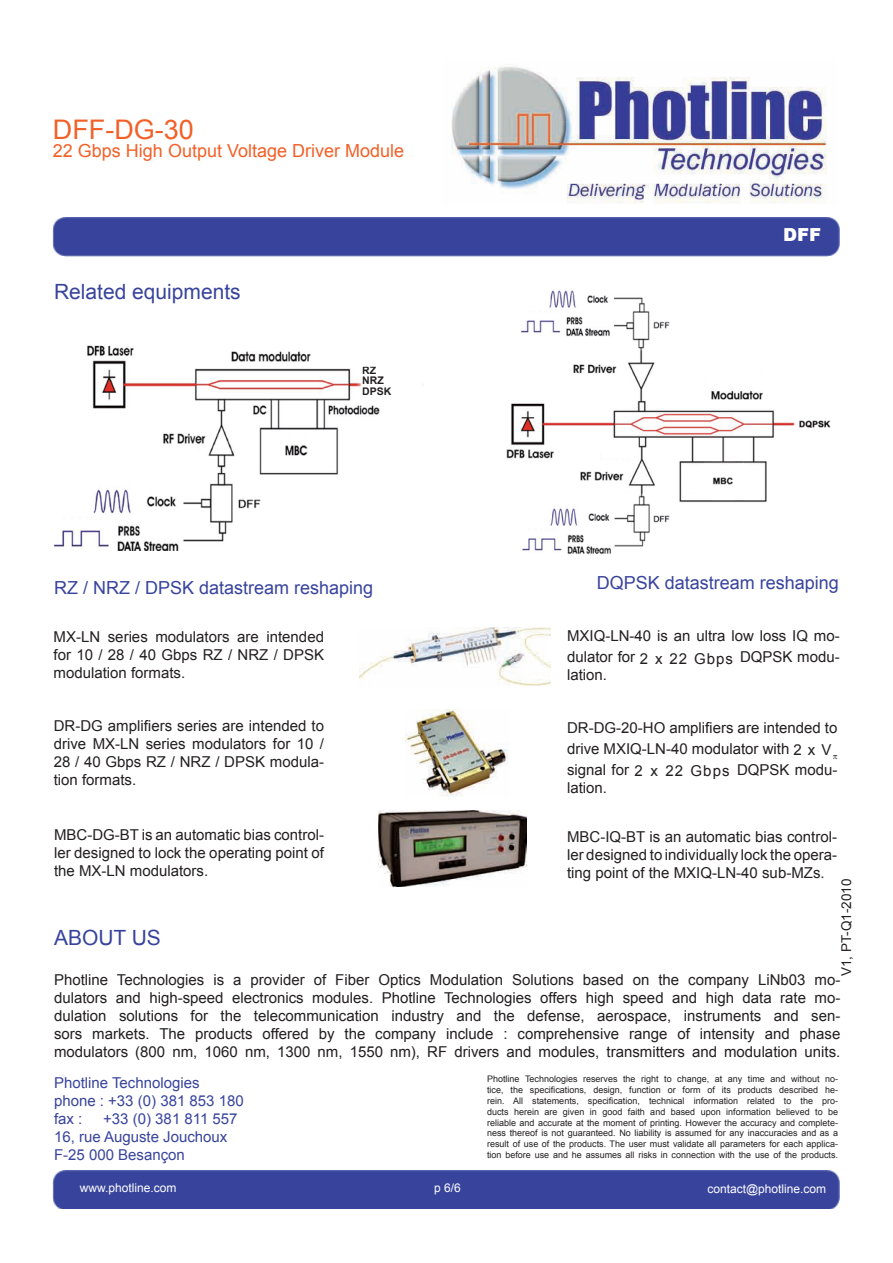
<style>
.page{position:relative;width:893px;height:1263px;background:#fff}
.page>*{position:absolute;margin:0;border:0;box-sizing:border-box;transform-origin:0 0}
.t1{font:27px "Arial";color:#f26028}
.t2{font:21px "Arial";color:#38449c}
.t3{font:18px "Arial";color:#38449c}
.t4{font:18px "Arial";color:#f26028}
.t5{font:900 18px "Arial";color:#fff}
.t6{font:15px/18px "Arial";color:#231f20;text-align:justify}
.t7{font:15px/18px "Arial";color:#38449c}
.t8{font:13.5px "Arial";color:#231f20}
.t9{font:12px "Arial";color:#fff}
.t10{font:700 10.5px/10.5px "Arial";color:#231f20}
.t11{font:9px/10.8px "Arial";color:#231f20;text-align:justify}
</style>
<div class="page">
<div style="left:52px;top:1171px;width:787px;height:37px;background:#38449c"></div>
<img style="left:451px;top:66px;width:376px;height:138px">
<img style="left:54px;top:345px;width:370px;height:205px">
<img style="left:477px;top:290px;width:354px;height:346px">
<div style="left:53px;top:217px;width:787px;height:39px;background:#38449c"></div>
<img style="left:378px;top:810px;width:148px;height:76px">
<img style="left:359px;top:628px;width:191px;height:58px">
<img style="left:405px;top:709px;width:104px;height:87px">
<div style="left:361px;top:366px;width:39px;height:38px;background:#fff"></div>
<h1 class="t1" style="left:53px;top:112px;width:142px">DFF-DG-30</h1>
<p class="t4" style="left:53px;top:139px;width:353px">22 Gbps High Output Voltage Driver Module</p>
<h2 class="t2" style="left:54px;top:278px;width:188px">Related equipments</h2>
<p class="t10" style="left:362px;top:365px;width:31px">RZ<br>NRZ<br>DPSK</p>
<p class="t5" style="left:783px;top:222px;width:40px">DFF</p>
<p class="t3" style="left:54px;top:575px;width:321px">RZ / NRZ / DPSK datastream reshaping</p>
<p class="t3" style="left:597px;top:571px;width:244px">DQPSK datastream reshaping</p>
<p class="t6" style="left:54px;top:628px;width:272px">MX-LN series modulators are intended for 10 / 28 / 40 Gbps RZ / NRZ / DPSK modulation formats.</p>
<p class="t6" style="left:54px;top:717px;width:272px">DR-DG amplifiers series are intended to drive MX-LN series modulators for 10 / 28 / 40 Gbps RZ / NRZ / DPSK modula&shy;tion formats.</p>
<p class="t6" style="left:567px;top:626px;width:274px;line-height:21px">MXIQ-LN-40 is an ultra low loss IQ mo&shy;dulator for 2 x 22 Gbps DQPSK modu-</p>
<p class="t6" style="left:567px;top:666px;width:42px">lation.</p>
<p class="t6" style="left:567px;top:717px;width:272px;line-height:21px;text-align:left">DR-DG-20-HO amplifiers are intended to drive MXIQ-LN-40 modulator with 2 x V signal for 2 x 22 Gbps DQPSK modu-</p>
<p class="t6" style="left:567px;top:779px;width:42px">lation.</p>
<p class="t6" style="left:54px;top:826px;width:271px">MBC-DG-BT is an automatic bias control&shy;ler designed to lock the operating point of the MX-LN modulators.</p>
<p class="t6" style="left:567px;top:828px;width:271px">MBC-IQ-BT is an automatic bias control&shy;ler designed to individually lock the opera&shy;ting point of the MXIQ-LN-40 sub-MZs.</p>
<p class="t8" style="left:837px;top:976px;width:99px;rotate:-90deg">V1, PT-Q1-2010</p>
<h2 class="t2" style="left:54px;top:924px;width:108px">ABOUT US</h2>
<p class="t6" style="left:54px;top:971px;width:788px">Photline Technologies is a provider of Fiber Optics Modulation Solutions based on the company LiNb03 mo&shy;dulators and high-speed electronics modules. Photline Technologies offers high speed and high data rate mo&shy;dulation solutions for the telecommunication industry and the defense, aerospace, instruments and sen&shy;sors markets. The products offered by the company include : comprehensive range of intensity and phase modulators (800 nm, 1060 nm, 1300 nm, 1550 nm), RF drivers and modules, transmitters and modulation units.</p>
<p class="t7" style="left:54px;top:1074px;width:191px">Photline Technologies phone : +33 (0) 381 853 180 fax :</p>
<p class="t7" style="left:54px;top:1110px;width:185px;text-indent:49px">+33 (0) 381 811 557<br>16, rue Auguste Jouchoux<br>F-25 000 Besançon</p>
<p class="t11" style="left:487px;top:1074px;width:353px">Photline Technologies reserves the right to change, at any time and without no&shy;tice, the specifications, design, function or form of its products described he&shy;rein. All statements, specification, technical information related to the pro&shy;ducts herein are given in good faith and based upon information believed to be reliable and accurate at the moment of printing. However the accuracy and complete&shy;ness thereof is not guaranteed. No liability is assumed for any inaccuracies and as a result of use of the products. The user must validate all parameters for each applica&shy;tion before use and he assumes all risks in connection with the use of the products.</p>
<p class="t9" style="left:80px;top:1179px;width:98px">www.photline.com</p>
<p class="t9" style="left:434px;top:1179px;width:28px">p 6/6</p>
<p class="t9" style="left:707px;top:1180px;width:120px">contact@photline.com</p>
</div>
